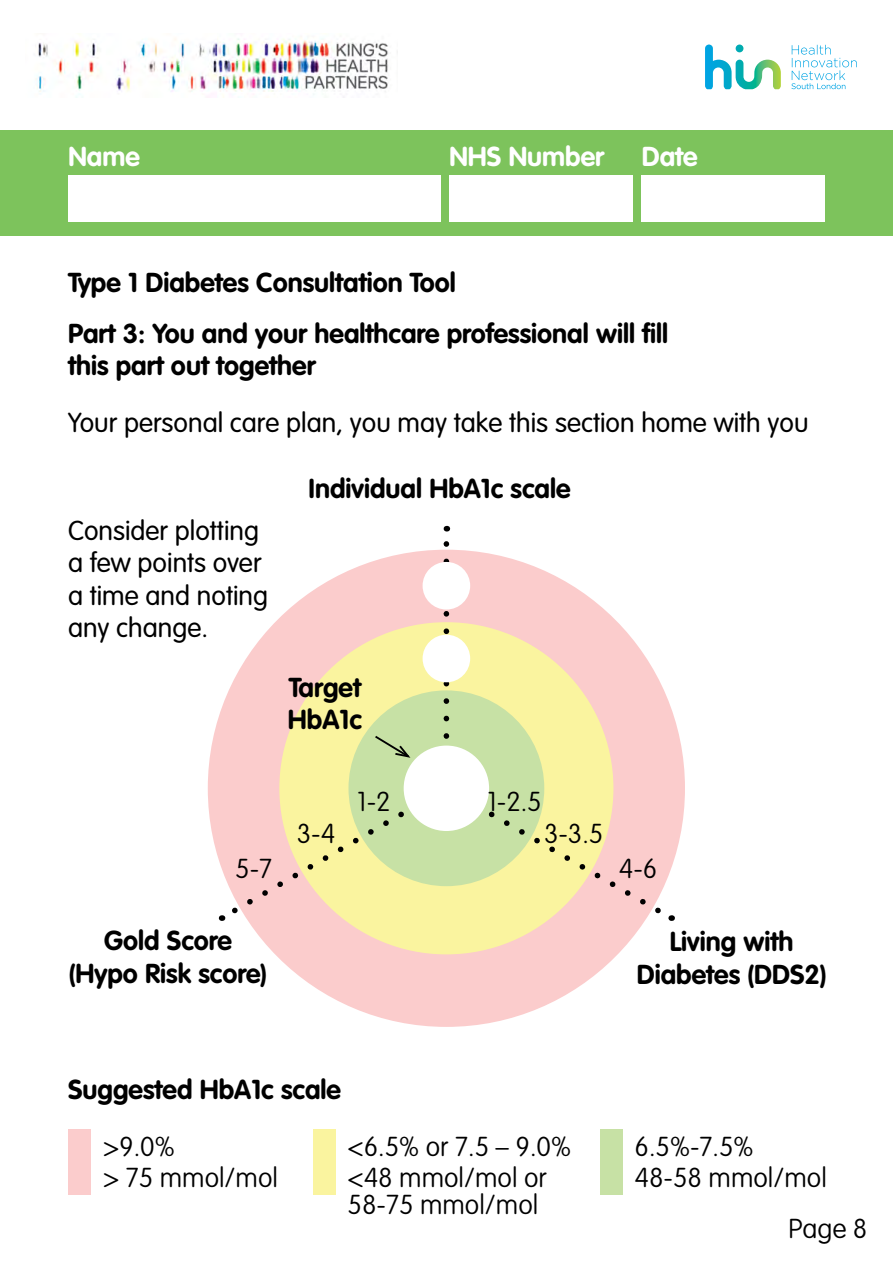
<style>
.page{position:relative;width:893px;height:1263px;background:#fff}
.page>*{position:absolute;margin:0;border:0;box-sizing:border-box;transform-origin:0 0}
.t1{font:700 27px/32.4px "VAG Rounded";color:#000;text-align:center}
.t2{font:300 27px/32.4px "VAG Rounded";color:#000}
.t3{font:100 27px/31.2px "VAG Rounded";color:#000}
.t4{font:700 27px "VAG Rounded";color:#fff}
</style>
<div class="page">
<svg style="left:705px;top:45px;width:76px;height:44px"></svg>
<svg style="left:791px;top:45px;width:66px;height:44px"></svg>
<div style="left:208px;top:550px;width:477px;height:477px;background:#fbcccc;border-radius:50%"></div>
<div style="left:279px;top:622px;width:334px;height:332px;background:#faf49f;border-radius:50%"></div>
<div style="left:348px;top:690px;width:196px;height:196px;background:#c7e1a5;border-radius:50%"></div>
<svg style="left:444px;top:541px;width:5px;height:198px"></svg>
<svg style="left:221px;top:789px;width:218px;height:132px"></svg>
<svg style="left:454px;top:789px;width:218px;height:132px"></svg>
<div style="left:404px;top:745px;width:85px;height:86px;background:#fff;border-radius:50%"></div>
<div style="left:423px;top:635px;width:47px;height:47px;background:#fff;border-radius:50%"></div>
<div style="left:423px;top:562px;width:47px;height:47px;background:#fff;border-radius:50%"></div>
<div style="left:68px;top:1130px;width:23px;height:65px;background:#fbcccc"></div>
<div style="left:313px;top:1130px;width:22px;height:65px;background:#faf49f"></div>
<div style="left:600px;top:1130px;width:22px;height:65px;background:#c7e1a5"></div>
<svg style="left:375px;top:736px;width:36px;height:22px"></svg>
<div style="left:0;top:130px;width:893px;height:106px;background:#7dc35c"></div>
<div style="left:68px;top:175px;width:372px;height:47px;background:#fff"></div>
<div style="left:449px;top:175px;width:184px;height:47px;background:#fff"></div>
<div style="left:641px;top:175px;width:184px;height:47px;background:#fff"></div>
<img style="left:37px;top:38px;width:352px;height:60px">
<p class="t4" style="left:68px;top:141px;width:73px">Name</p>
<p class="t4" style="left:449px;top:141px;width:156px">NHS Number</p>
<p class="t4" style="left:642px;top:141px;width:57px">Date</p>
<p class="t1" style="left:68px;top:257px;width:602px;line-height:51px;text-align:left">Type 1 Diabetes Consultation Tool<br>Part 3: You and your healthcare professional will fill</p>
<p class="t1" style="left:68px;top:349px;width:249px">this part out together</p>
<p class="t2" style="left:68px;top:406px;width:742px">Your personal care plan, you may take this section home with you</p>
<p class="t2" style="left:68px;top:514px;width:202px">Consider plotting a few points over a time and noting any change.</p>
<p class="t1" style="left:309px;top:472px;width:263px">Individual HbA1c scale</p>
<p class="t1" style="left:288px;top:671px;width:76px;text-align:left">Target<br>HbA1c</p>
<p class="t3" style="left:357px;top:786px;width:35px">1-2</p>
<p class="t3" style="left:487px;top:786px;width:56px">1-2.5</p>
<p class="t3" style="left:297px;top:818px;width:40px">3-4</p>
<p class="t3" style="left:544px;top:818px;width:61px">3-3.5</p>
<p class="t3" style="left:235px;top:853px;width:38px">5-7</p>
<p class="t3" style="left:619px;top:853px;width:40px">4-6</p>
<p class="t1" style="left:69px;top:924px;width:200px">Gold Score (Hypo Risk score)</p>
<p class="t1" style="left:68px;top:1073px;width:274px">Suggested HbA1c scale</p>
<p class="t3" style="left:103px;top:1130px;width:176px">&gt;9.0%<br>&gt; 75 mmol/mol</p>
<p class="t3" style="left:348px;top:1130px;width:225px">&lt;6.5% or 7.5 – 9.0% &lt;48 mmol/mol or</p>
<p class="t3" style="left:348px;top:1188px;width:192px">58-75 mmol/mol</p>
<p class="t1" style="left:637px;top:925px;width:191px">Living with<br>Diabetes (DDS2)</p>
<p class="t3" style="left:635px;top:1130px;width:194px">6.5%-7.5%<br>48-58 mmol/mol</p>
<p class="t3" style="left:788px;top:1213px;width:81px">Page 8</p>
</div>
